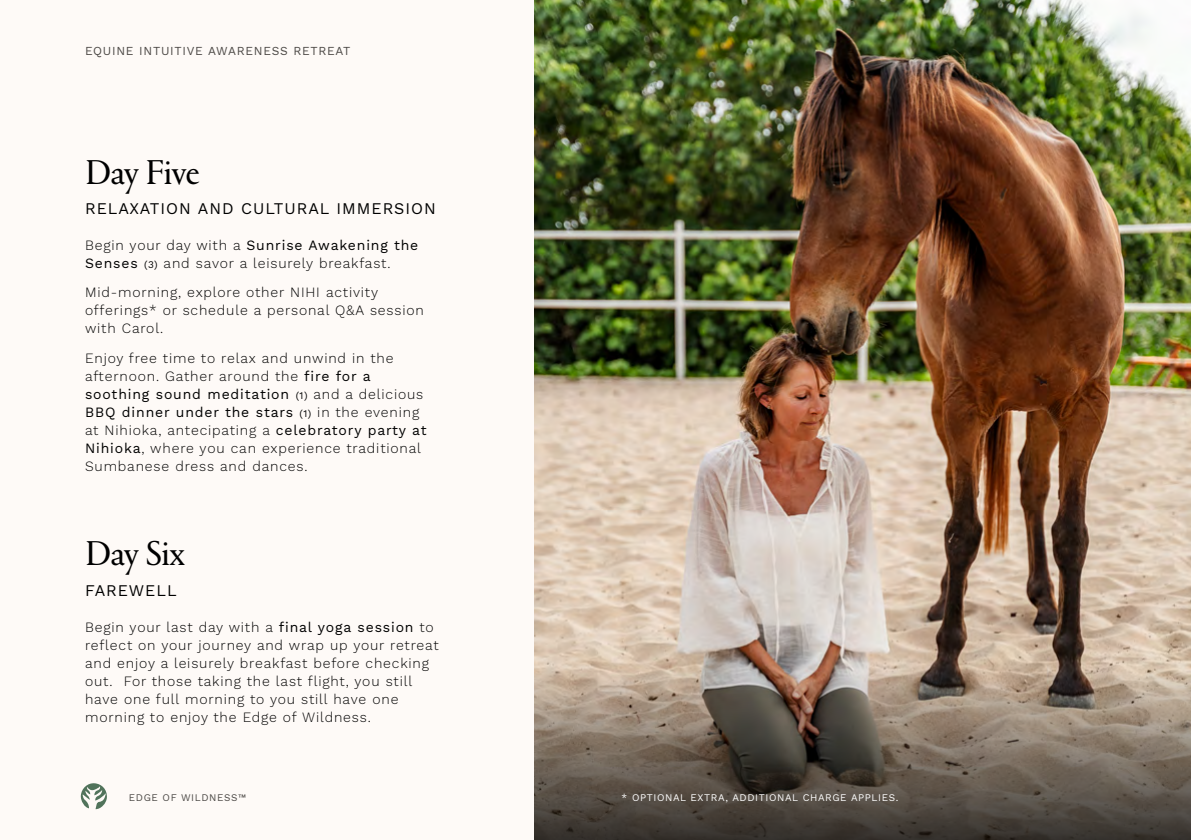
<style>
.page{position:relative;width:1191px;height:840px;background:#fff}
.page>*{position:absolute;margin:0;border:0;box-sizing:border-box;transform-origin:0 0}
.t1{font:36px "Portrait";letter-spacing:-.02em;color:#000}
.t2{font:16px "Work Sans";letter-spacing:.06em;color:#000}
.t3{font:300 14px/18px "Work Sans";letter-spacing:.06em;color:#000}
.t4{font:12px "Work Sans";letter-spacing:.06em;color:#000}
.t5{font:10px "Work Sans";letter-spacing:.06em;color:#fff}
.t6{font:10px "Work Sans";letter-spacing:.06em;color:#000}
.s1{font-weight:400}
.s2{font-weight:400;font-size:10px}
</style>
<div class="page">
<div style="left:0;top:0;width:1191px;height:839px;background:#fefaf7"></div>
<img style="left:535px;top:0;width:656px;height:839px">
<p class="t4" style="left:85px;top:42px;width:267px">EQUINE INTUITIVE AWARENESS RETREAT</p>
<h1 class="t1" style="left:85px;top:148px;width:116px">Day Five</h1>
<p class="t2" style="left:85px;top:196px;width:352px">RELAXATION AND CULTURAL IMMERSION</p>
<p class="t3" style="left:85px;top:236px;width:335px">Begin your day with a <span class="s1">Sunrise Awakening the<br>Senses</span> <span class="s2">(3)</span> and savor a leisurely breakfast.</p>
<p class="t3" style="left:85px;top:283px;width:340px">Mid-morning, explore other NIHI activity offerings* or schedule a personal Q&amp;A session with Carol.</p>
<p class="t3" style="left:85px;top:348px;width:343px">Enjoy free time to relax and unwind in the afternoon. Gather around the <span class="s1">fire for a soothing sound meditation</span> <span class="s2">(1)</span> and a delicious <span class="s1">BBQ dinner under the stars</span> <span class="s2">(1)</span> in the evening at Nihioka, antecipating a <span class="s1">celebratory party at Nihioka</span>, where you can experience traditional Sumbanese dress and dances.</p>
<h1 class="t1" style="left:85px;top:529px;width:102px">Day Six</h1>
<p class="t2" style="left:85px;top:577px;width:93px">FAREWELL</p>
<p class="t3" style="left:85px;top:617px;width:355px">Begin your last day with a <span class="s1">final yoga session</span> to reflect on your journey and wrap up your retreat and enjoy a leisurely breakfast before checking out. For those taking the last flight, you still have one full morning to you still have one morning to enjoy the Edge of Wildness.</p>
<p class="t6" style="left:129px;top:789px;width:119px">EDGE OF WILDNESS™</p>
<p class="t5" style="left:621px;top:789px;width:278px">* OPTIONAL EXTRA, ADDITIONAL CHARGE APPLIES.</p>
</div>
